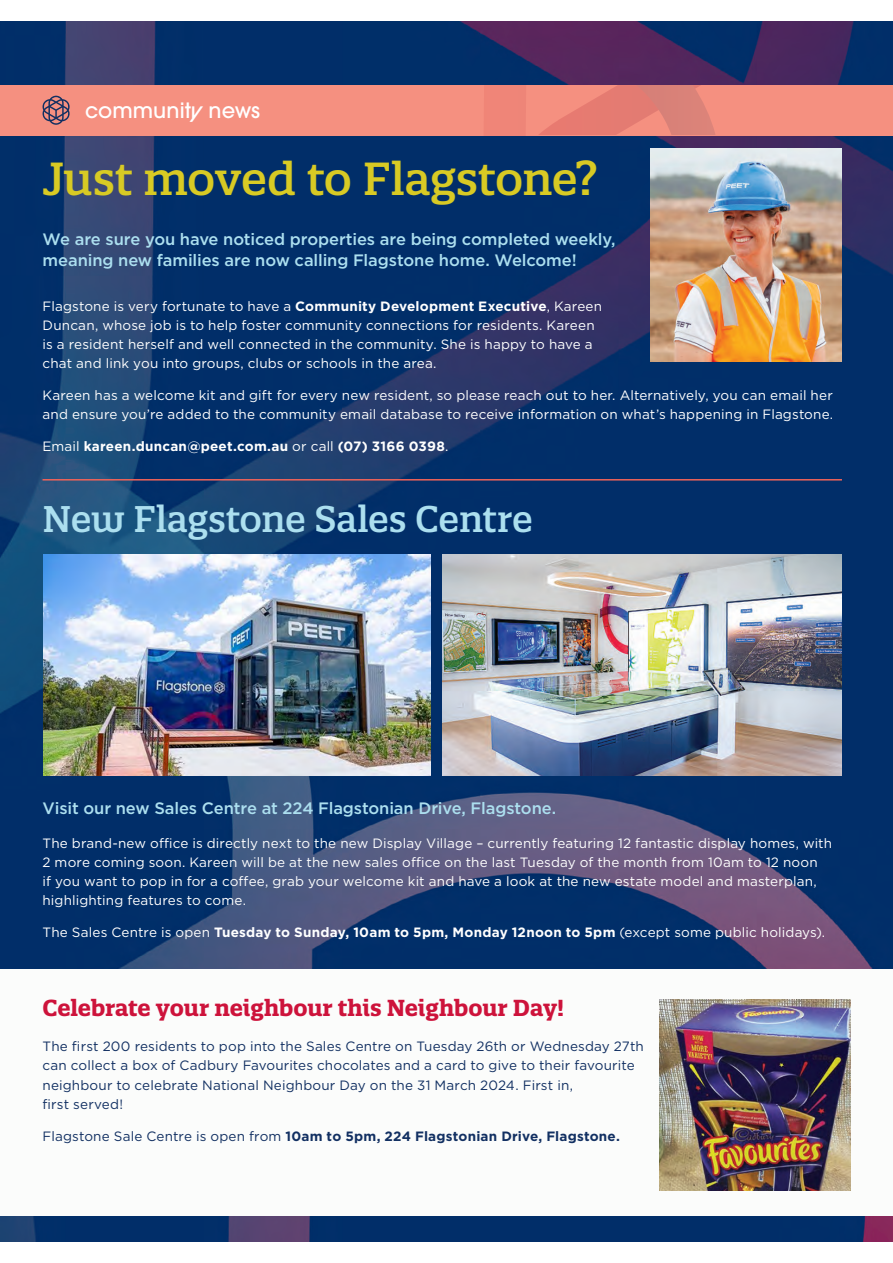
<style>
.page{position:relative;width:893px;height:1263px;background:#fff}
.page>*{position:absolute;margin:0;border:0;box-sizing:border-box;transform-origin:0 0}
.quatro_slab_Head1_rev{font:500 45px "Quatro Slab";letter-spacing:-.01em;color:#d8ca24}
.quatro_slab_Head1_rev-2{font:500 36px "Quatro Slab";letter-spacing:-.005em;color:#acdfef}
.Subheader_Quatro_16{font:700 22.5px "Quatro Slab";letter-spacing:-.005em;color:#cd133b}
.t1{font:500 21px "ITC Avant Garde Pro";color:#fff}
.quatro_slab_Head1_rev-3{font:500 16.5px/21px "Gotham";letter-spacing:-.005em;color:#acdfef}
.Quote_2_Light_Blue{font:500 16.5px "Gotham";letter-spacing:-.005em;color:#acdfef}
.Body_Gotham_rev{font:13.5px/19.2px "Gotham";letter-spacing:.01em;color:#fff}
.Body_Gotham{font:13.5px/19.2px "Gotham";letter-spacing:.01em;color:#123062}
.Body_Gotham-2{font:700 13.5px "Gotham";letter-spacing:.015em;color:#123062}
.Body_Gotham_rev-2{font:700 13.5px "Gotham";letter-spacing:.015em;color:#fff}
.s1{font-weight:700}
.s2{font-weight:400}
</style>
<div class="page">
<img style="left:0;top:21px;width:893px;height:1221px">
<div style="left:0;top:85px;width:893px;height:50px;background:#f59080"></div>
<svg style="left:42px;top:96px;width:28px;height:29px"></svg>
<svg style="left:484px;top:85px;width:231px;height:50px"></svg>
<img style="left:651px;top:149px;width:191px;height:212px">
<hr style="left:43px;top:479px;width:799px;height:1px;background:#f16359">
<img style="left:44px;top:554px;width:386px;height:221px">
<img style="left:442px;top:554px;width:400px;height:221px">
<div style="left:0;top:969px;width:893px;height:247px;background:#fbfcfb"></div>
<img style="left:659px;top:999px;width:191px;height:192px">
<p class="t1" style="left:85px;top:97px;width:177px">community news</p>
<p class="quatro_slab_Head1_rev" style="left:43px;top:150px;width:557px">Just moved to Flagstone?</p>
<p class="quatro_slab_Head1_rev-3" style="left:43px;top:229px;width:575px">We are sure you have noticed properties are being completed weekly, meaning new families are now calling Flagstone home. Welcome!</p>
<p class="Body_Gotham_rev" style="left:43px;top:296px;width:561px">Flagstone is very fortunate to have a <span class="s1">Community Development Executive</span>, Kareen Duncan, whose job is to help foster community connections for residents. Kareen is a resident herself and well connected in the community. She is happy to have a chat and link you into groups, clubs or schools in the area.</p>
<p class="Body_Gotham_rev" style="left:43px;top:385px;width:792px">Kareen has a welcome kit and gift for every new resident, so please reach out to her. Alternatively, you can email her and ensure you’re added to the community email database to receive information on what’s happening in Flagstone.</p>
<p class="Body_Gotham_rev-2" style="left:43px;top:437px;width:407px"><span class="s2">Email</span> kareen.duncan@peet.com.au <span class="s2">or call</span> (07) 3166 0398<span class="s2">.</span></p>
<p class="quatro_slab_Head1_rev-2" style="left:43px;top:496px;width:492px">New Flagstone Sales Centre</p>
<p class="Quote_2_Light_Blue" style="left:43px;top:797px;width:515px">Visit our new Sales Centre at 224 Flagstonian Drive, Flagstone.</p>
<p class="Body_Gotham_rev" style="left:43px;top:833px;width:791px">The brand-new office is directly next to the new Display Village – currently featuring 12 fantastic display homes, with 2 more coming soon. Kareen will be at the new sales office on the last Tuesday of the month from 10am to 12 noon<br>if you want to pop in for a coffee, grab your welcome kit and have a look at the new estate model and masterplan, highlighting features to come.</p>
<p class="Body_Gotham_rev" style="left:43px;top:923px;width:784px">The Sales Centre is open <span class="s1">Tuesday to Sunday, 10am to 5pm, Monday 12noon to 5pm</span> (except some public holidays).</p>
<p class="Subheader_Quatro_16" style="left:43px;top:994px;width:523px">Celebrate your neighbour this Neighbour Day!</p>
<p class="Body_Gotham" style="left:43px;top:1037px;width:603px">The first 200 residents to pop into the Sales Centre on Tuesday 26th or Wednesday 27th can collect a box of Cadbury Favourites chocolates and a card to give to their favourite neighbour to celebrate National Neighbour Day on the 31 March 2024. First in,<br>first served!</p>
<p class="Body_Gotham-2" style="left:43px;top:1127px;width:579px"><span class="s2">Flagstone Sale Centre is open from</span> 10am to 5pm, 224 Flagstonian Drive, Flagstone.</p>
</div>
